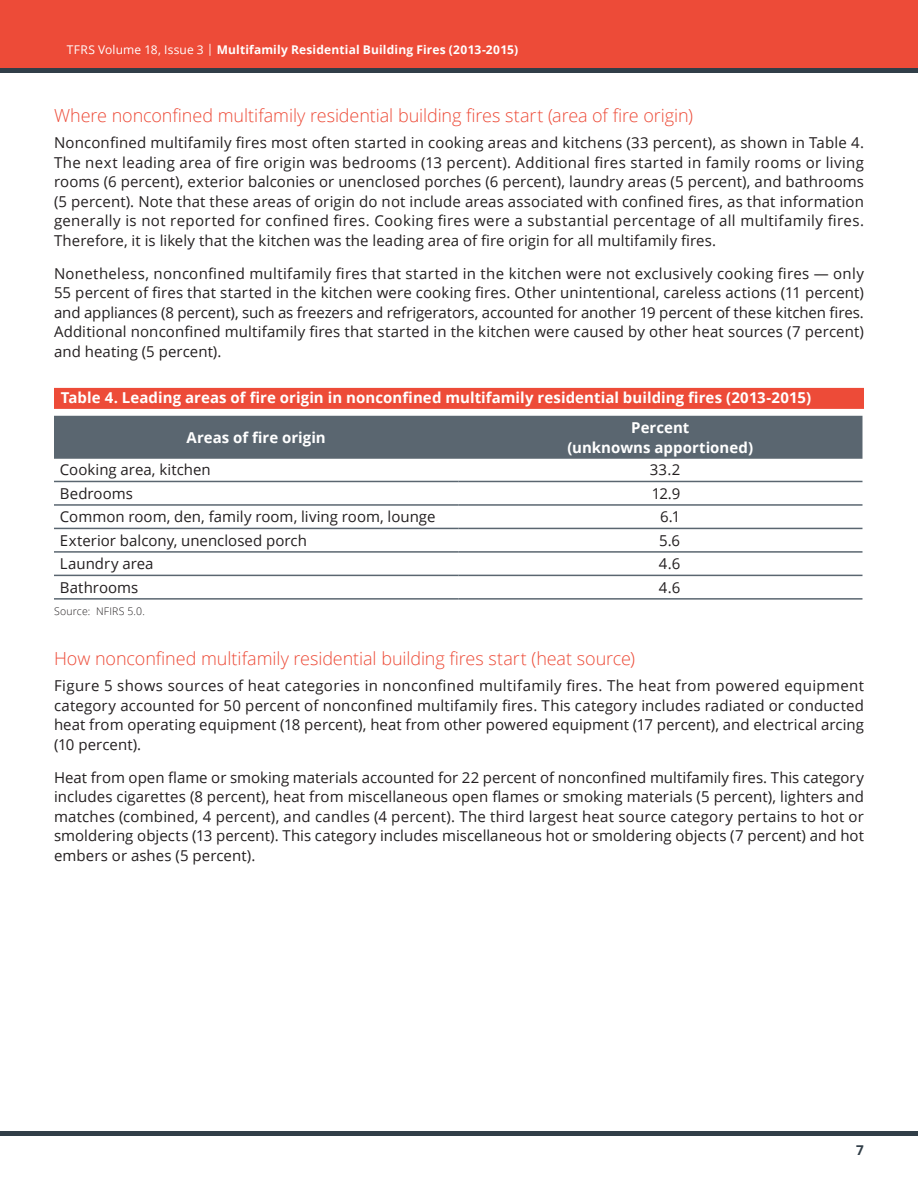
<style>
.page{position:relative;width:918px;height:1188px;background:#fff}
.page>*{position:absolute;margin:0;border:0;box-sizing:border-box;transform-origin:0 0}
.Subhead_-_level_2{font:300 18px "Open Sans";letter-spacing:-.005em;color:#ed4b38}
.Body_Text{font:15px/19.5px "Open Sans";letter-spacing:.005em;color:#231f20;text-align:justify}
.Table_text{font:15px "Open Sans";color:#231f20}
.Table_Title{font:700 15px "Open Sans";letter-spacing:.005em;color:#fff}
.Table_Header{font:700 15px/19.5px "Open Sans";color:#fff;text-align:center}
.t1{font:700 13.5px "Open Sans";color:#313e48}
.t2{font:700 12px "Open Sans";letter-spacing:.015em;color:#fff}
.Table_notes{font:300 10.5px "Open Sans";letter-spacing:.02em;color:#231f20}
.s1{font-weight:400}
</style>
<div class="page">
<div style="left:0;top:0;width:918px;height:71px;background:#ed4b38"></div>
<hr style="left:0;top:68px;width:918px;height:4px;background:#313e48">
<hr style="left:0;top:1132px;width:918px;height:4px;background:#313e48">
<div style="left:54px;top:388px;width:810px;height:21px;background:#ed4b38"></div>
<div style="left:54px;top:416px;width:808px;height:43px;background:#5a6670"></div>
<hr style="left:54px;top:481px;width:404px;height:1px;background:#5a6670">
<hr style="left:458px;top:481px;width:404px;height:1px;background:#5a6670">
<hr style="left:54px;top:504px;width:404px;height:2px;background:#5a6670">
<hr style="left:458px;top:504px;width:404px;height:2px;background:#5a6670">
<hr style="left:54px;top:528px;width:404px;height:1px;background:#5a6670">
<hr style="left:458px;top:528px;width:404px;height:1px;background:#5a6670">
<hr style="left:54px;top:551px;width:404px;height:2px;background:#5a6670">
<hr style="left:458px;top:551px;width:404px;height:2px;background:#5a6670">
<hr style="left:54px;top:575px;width:404px;height:1px;background:#5a6670">
<hr style="left:458px;top:575px;width:404px;height:1px;background:#5a6670">
<hr style="left:54px;top:598px;width:404px;height:2px;background:#5a6670">
<hr style="left:458px;top:598px;width:404px;height:2px;background:#5a6670">
<p class="t2" style="left:67px;top:41px;width:453px"><span class="s1">TFRS Volume 18, Issue 3 |</span> Multifamily Residential Building Fires (2013-2015)</p>
<p class="Subhead_-_level_2" style="left:54px;top:103px;width:640px">Where nonconfined multifamily residential building fires start (area of fire origin)</p>
<p class="Body_Text" style="left:54px;top:132px;width:812px">Nonconfined multifamily fires most often started in cooking areas and kitchens (33 percent), as shown in Table 4.<br>The next leading area of fire origin was bedrooms (13 percent). Additional fires started in family rooms or living rooms (6 percent), exterior balconies or unenclosed porches (6 percent), laundry areas (5 percent), and bathrooms (5 percent). Note that these areas of origin do not include areas associated with confined fires, as that information generally is not reported for confined fires. Cooking fires were a substantial percentage of all multifamily fires.<br>Therefore, it is likely that the kitchen was the leading area of fire origin for all multifamily fires.</p>
<p class="Body_Text" style="left:54px;top:263px;width:812px">Nonetheless, nonconfined multifamily fires that started in the kitchen were not exclusively cooking fires — only 55 percent of fires that started in the kitchen were cooking fires. Other unintentional, careless actions (11 percent) and appliances (8 percent), such as freezers and refrigerators, accounted for another 19 percent of these kitchen fires.<br>Additional nonconfined multifamily fires that started in the kitchen were caused by other heat sources (7 percent) and heating (5 percent).</p>
<p class="Table_Title" style="left:61px;top:387px;width:752px">Table 4. Leading areas of fire origin in nonconfined multifamily residential building fires (2013-2015)</p>
<p class="Table_Header" style="left:186px;top:427px;width:141px">Areas of fire origin</p>
<p class="Table_Header" style="left:568px;top:418px;width:187px">Percent<br>(unknowns apportioned)</p>
<p class="Table_text" style="left:60px;top:460px;width:152px">Cooking area, kitchen</p>
<p class="Table_text" style="left:650px;top:460px;width:32px">33.2</p>
<p class="Table_text" style="left:60px;top:483px;width:74px">Bedrooms</p>
<p class="Table_text" style="left:652px;top:483px;width:30px">12.9</p>
<p class="Table_text" style="left:60px;top:507px;width:377px">Common room, den, family room, living room, lounge</p>
<p class="Table_text" style="left:660px;top:507px;width:22px">6.1</p>
<p class="Table_text" style="left:60px;top:530px;width:248px">Exterior balcony, unenclosed porch</p>
<p class="Table_text" style="left:659px;top:530px;width:23px">5.6</p>
<p class="Table_text" style="left:60px;top:554px;width:95px">Laundry area</p>
<p class="Table_text" style="left:659px;top:554px;width:23px">4.6</p>
<p class="Table_text" style="left:60px;top:577px;width:80px">Bathrooms</p>
<p class="Table_text" style="left:659px;top:577px;width:23px">4.6</p>
<p class="Table_notes" style="left:54px;top:604px;width:92px">Source: NFIRS 5.0.</p>
<p class="Subhead_-_level_2" style="left:54px;top:646px;width:583px">How nonconfined multifamily residential building fires start (heat source)</p>
<p class="Body_Text" style="left:54px;top:676px;width:812px">Figure 5 shows sources of heat categories in nonconfined multifamily fires. The heat from powered equipment category accounted for 50 percent of nonconfined multifamily fires. This category includes radiated or conducted heat from operating equipment (18 percent), heat from other powered equipment (17 percent), and electrical arcing (10 percent).</p>
<p class="Body_Text" style="left:54px;top:767px;width:812px">Heat from open flame or smoking materials accounted for 22 percent of nonconfined multifamily fires. This category includes cigarettes (8 percent), heat from miscellaneous open flames or smoking materials (5 percent), lighters and matches (combined, 4 percent), and candles (4 percent). The third largest heat source category pertains to hot or smoldering objects (13 percent). This category includes miscellaneous hot or smoldering objects (7 percent) and hot embers or ashes (5 percent).</p>
<p class="t1" style="left:856px;top:1141px;width:9px">7</p>
</div>
